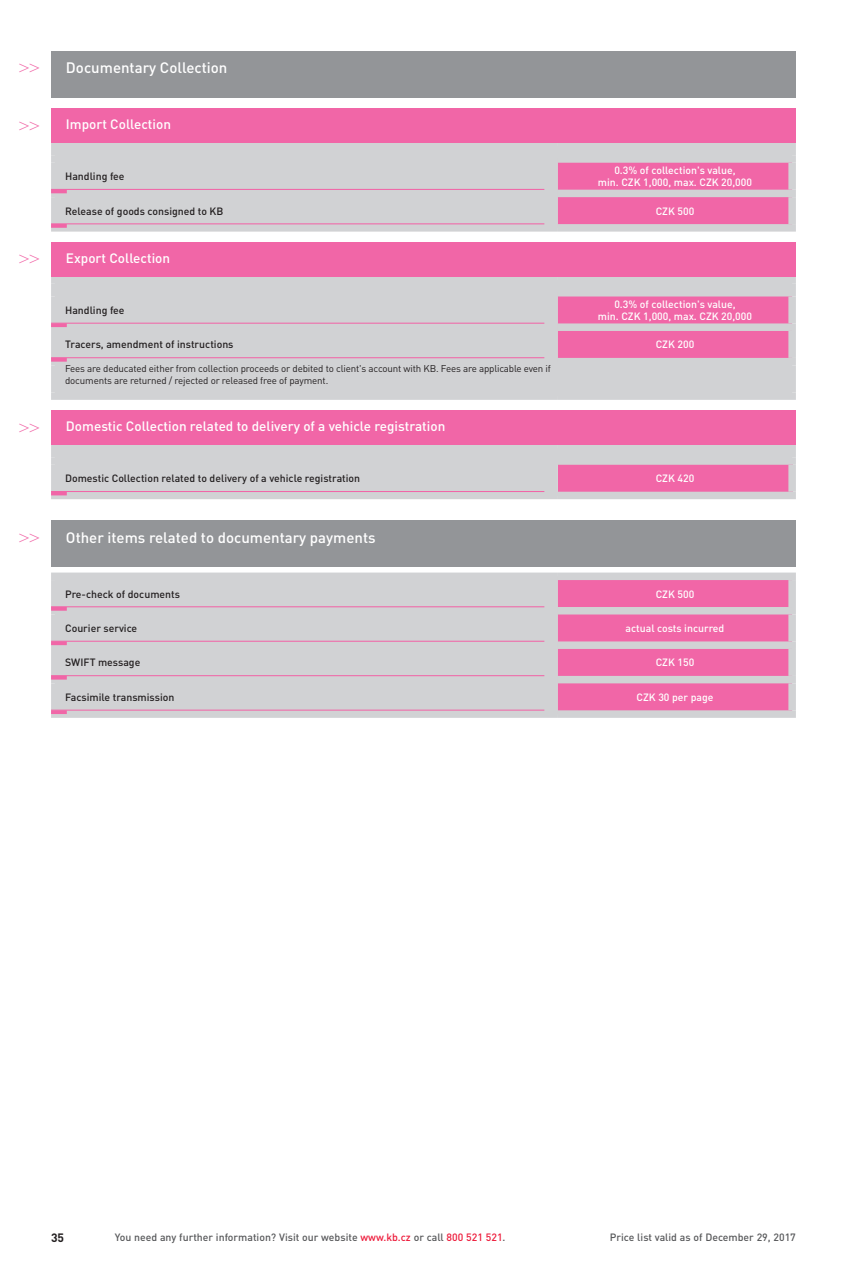
<style>
.page{position:relative;width:847px;height:1263px;background:#fff}
.page>*{position:absolute;margin:0;border:0;box-sizing:border-box;transform-origin:0 0}
.t1{font:18px "Times New Roman";color:#f166a7}
.t2{font:500 15px "DIN Pro";color:#fff}
.t3{font:500 13.5px "DIN Pro";color:#fff}
.t4{font:700 12px "DIN Pro";color:#231f20}
.t5{font:500 10.5px "DIN Pro";color:#231f20}
.t6{font:500 10.5px/12px "DIN Pro";color:#fff;text-align:center}
.t7{font:500 10.5px "DIN Pro";color:#57585a}
.t8{font:9.75px/11.2px "DIN Pro";letter-spacing:-.015em;color:#231f20}
.s1{color:#ed1a3a}
</style>
<div class="page">
<div style="left:51px;top:51px;width:744px;height:47px;background:#939598"></div>
<div style="left:59px;top:284px;width:729px;height:108px;background:#d1d2d4"></div>
<div style="left:51px;top:276px;width:506px;height:8px;background:#d1d2d4"></div>
<div style="left:51px;top:284px;width:8px;height:5px;background:#d1d2d4"></div>
<div style="left:557px;top:276px;width:238px;height:8px;background:#d1d2d4"></div>
<svg style="left:557px;top:284px;width:238px;height:74px;background:#ed70ab"></svg>
<div style="left:51px;top:289px;width:506px;height:7px;background:#d1d2d4"></div>
<div style="left:51px;top:296px;width:8px;height:27px;background:#d1d2d4"></div>
<div style="left:557px;top:289px;width:238px;height:7px;background:#d1d2d4"></div>
<div style="left:788px;top:296px;width:7px;height:27px;background:#d1d2d4"></div>
<div style="left:51px;top:323px;width:506px;height:8px;background:#d1d2d4"></div>
<div style="left:51px;top:331px;width:8px;height:27px;background:#d1d2d4"></div>
<div style="left:557px;top:323px;width:238px;height:8px;background:#d1d2d4"></div>
<div style="left:788px;top:331px;width:7px;height:27px;background:#d1d2d4"></div>
<div style="left:51px;top:358px;width:506px;height:7px;background:#d1d2d4"></div>
<div style="left:51px;top:365px;width:8px;height:27px;background:#d1d2d4"></div>
<div style="left:557px;top:358px;width:238px;height:7px;background:#d1d2d4"></div>
<div style="left:788px;top:365px;width:7px;height:27px;background:#d1d2d4"></div>
<div style="left:51px;top:392px;width:506px;height:8px;background:#d1d2d4"></div>
<div style="left:557px;top:392px;width:238px;height:8px;background:#d1d2d4"></div>
<div style="left:51px;top:242px;width:744px;height:34px;background:#f166a7"></div>
<hr style="left:51px;top:323px;width:493px;height:1px;background:#f166a7">
<hr style="left:51px;top:323px;width:16px;height:4px;background:#f166a7">
<hr style="left:51px;top:357px;width:493px;height:1px;background:#f166a7">
<svg style="left:51px;top:358px;width:16px;height:4px"></svg>
<div style="left:51px;top:444px;width:506px;height:8px;background:#d1d2d4"></div>
<div style="left:51px;top:452px;width:8px;height:5px;background:#d1d2d4"></div>
<div style="left:557px;top:444px;width:238px;height:8px;background:#d1d2d4"></div>
<svg style="left:59px;top:452px;width:736px;height:40px;background:#d9b4c7"></svg>
<div style="left:51px;top:457px;width:506px;height:8px;background:#d1d2d4"></div>
<div style="left:51px;top:465px;width:8px;height:27px;background:#d1d2d4"></div>
<div style="left:557px;top:457px;width:238px;height:8px;background:#d1d2d4"></div>
<div style="left:788px;top:465px;width:7px;height:27px;background:#d1d2d4"></div>
<div style="left:51px;top:492px;width:506px;height:7px;background:#d1d2d4"></div>
<div style="left:557px;top:492px;width:238px;height:7px;background:#d1d2d4"></div>
<div style="left:51px;top:410px;width:744px;height:34px;background:#f166a7"></div>
<hr style="left:51px;top:491px;width:493px;height:1px;background:#f166a7">
<hr style="left:51px;top:492px;width:16px;height:3px;background:#f166a7">
<div style="left:51px;top:520px;width:744px;height:47px;background:#939598"></div>
<div style="left:59px;top:580px;width:498px;height:130px;background:#d1d2d4"></div>
<div style="left:557px;top:580px;width:231px;height:130px;background:#f166a7"></div>
<div style="left:51px;top:572px;width:506px;height:8px;background:#d1d2d4"></div>
<div style="left:51px;top:580px;width:8px;height:27px;background:#d1d2d4"></div>
<div style="left:557px;top:572px;width:238px;height:8px;background:#d1d2d4"></div>
<div style="left:788px;top:580px;width:7px;height:27px;background:#d1d2d4"></div>
<div style="left:51px;top:607px;width:506px;height:7px;background:#d1d2d4"></div>
<div style="left:51px;top:614px;width:8px;height:27px;background:#d1d2d4"></div>
<div style="left:557px;top:607px;width:238px;height:7px;background:#d1d2d4"></div>
<div style="left:788px;top:614px;width:7px;height:27px;background:#d1d2d4"></div>
<div style="left:51px;top:641px;width:506px;height:8px;background:#d1d2d4"></div>
<div style="left:51px;top:649px;width:8px;height:27px;background:#d1d2d4"></div>
<div style="left:557px;top:641px;width:238px;height:8px;background:#d1d2d4"></div>
<div style="left:788px;top:649px;width:7px;height:27px;background:#d1d2d4"></div>
<div style="left:51px;top:676px;width:506px;height:7px;background:#d1d2d4"></div>
<div style="left:51px;top:683px;width:8px;height:27px;background:#d1d2d4"></div>
<div style="left:557px;top:676px;width:238px;height:7px;background:#d1d2d4"></div>
<div style="left:788px;top:683px;width:7px;height:27px;background:#d1d2d4"></div>
<div style="left:51px;top:710px;width:506px;height:8px;background:#d1d2d4"></div>
<div style="left:557px;top:710px;width:238px;height:8px;background:#d1d2d4"></div>
<hr style="left:51px;top:606px;width:493px;height:1px;background:#f166a7">
<svg style="left:51px;top:607px;width:16px;height:4px"></svg>
<hr style="left:51px;top:641px;width:493px;height:1px;background:#f166a7">
<hr style="left:51px;top:641px;width:16px;height:4px;background:#f166a7">
<hr style="left:51px;top:675px;width:493px;height:1px;background:#f166a7">
<svg style="left:51px;top:676px;width:16px;height:4px"></svg>
<hr style="left:51px;top:710px;width:493px;height:1px;background:#f166a7">
<hr style="left:51px;top:710px;width:16px;height:4px;background:#f166a7">
<div style="left:59px;top:150px;width:498px;height:74px;background:#d1d2d4"></div>
<div style="left:51px;top:142px;width:506px;height:8px;background:#d1d2d4"></div>
<div style="left:51px;top:150px;width:8px;height:5px;background:#d1d2d4"></div>
<div style="left:557px;top:142px;width:238px;height:8px;background:#d1d2d4"></div>
<svg style="left:557px;top:150px;width:238px;height:74px;background:#ed70ab"></svg>
<div style="left:51px;top:155px;width:506px;height:8px;background:#d1d2d4"></div>
<div style="left:51px;top:163px;width:8px;height:27px;background:#d1d2d4"></div>
<div style="left:557px;top:155px;width:238px;height:8px;background:#d1d2d4"></div>
<div style="left:788px;top:163px;width:7px;height:27px;background:#d1d2d4"></div>
<div style="left:51px;top:190px;width:506px;height:7px;background:#d1d2d4"></div>
<div style="left:51px;top:197px;width:8px;height:27px;background:#d1d2d4"></div>
<div style="left:557px;top:190px;width:238px;height:7px;background:#d1d2d4"></div>
<div style="left:788px;top:197px;width:7px;height:27px;background:#d1d2d4"></div>
<div style="left:51px;top:224px;width:506px;height:8px;background:#d1d2d4"></div>
<div style="left:557px;top:224px;width:238px;height:8px;background:#d1d2d4"></div>
<div style="left:51px;top:108px;width:744px;height:34px;background:#f166a7"></div>
<hr style="left:51px;top:223px;width:493px;height:1px;background:#f166a7">
<svg style="left:51px;top:224px;width:16px;height:4px"></svg>
<hr style="left:51px;top:189px;width:493px;height:1px;background:#f166a7">
<hr style="left:51px;top:190px;width:16px;height:3px;background:#f166a7">
<h1 class="t1" style="left:19px;top:56px;width:22px">&gt;&gt;</h1>
<h2 class="t2" style="left:66px;top:57px;width:163px">Documentary Collection</h2>
<h1 class="t1" style="left:19px;top:113px;width:22px">&gt;&gt;</h1>
<p class="t3" style="left:66px;top:115px;width:107px">Import Collection</p>
<p class="t5" style="left:65px;top:169px;width:61px">Handling fee</p>
<p class="t6" style="left:597px;top:164px;width:155px">0.3% of collection's value,<br>min. CZK 1,000, max. CZK 20,000</p>
<p class="t5" style="left:65px;top:204px;width:160px">Release of goods consigned to KB</p>
<p class="t6" style="left:655px;top:204px;width:40px">CZK 500</p>
<h1 class="t1" style="left:19px;top:247px;width:22px">&gt;&gt;</h1>
<p class="t3" style="left:66px;top:249px;width:106px">Export Collection</p>
<p class="t5" style="left:65px;top:303px;width:61px">Handling fee</p>
<p class="t6" style="left:597px;top:298px;width:155px">0.3% of collection's value,<br>min. CZK 1,000, max. CZK 20,000</p>
<p class="t5" style="left:65px;top:337px;width:170px">Tracers, amendment of instructions</p>
<p class="t6" style="left:655px;top:338px;width:40px">CZK 200</p>
<p class="t8" style="left:65px;top:363px;width:487px">Fees are deducated either from collection proceeds or debited to client's account with KB. Fees are applicable even if documents are returned / rejected or released free of payment.</p>
<h1 class="t1" style="left:19px;top:415px;width:22px">&gt;&gt;</h1>
<p class="t3" style="left:66px;top:417px;width:381px">Domestic Collection related to delivery of a vehicle registration</p>
<p class="t5" style="left:65px;top:471px;width:296px">Domestic Collection related to delivery of a vehicle registration</p>
<p class="t6" style="left:655px;top:472px;width:40px">CZK 420</p>
<h1 class="t1" style="left:19px;top:526px;width:22px">&gt;&gt;</h1>
<h2 class="t2" style="left:66px;top:527px;width:311px">Other items related to documentary payments</h2>
<p class="t5" style="left:65px;top:587px;width:116px">Pre-check of documents</p>
<p class="t6" style="left:655px;top:587px;width:40px">CZK 500</p>
<p class="t5" style="left:65px;top:621px;width:74px">Courier service</p>
<p class="t6" style="left:625px;top:622px;width:100px">actual costs incurred</p>
<p class="t5" style="left:65px;top:655px;width:77px">SWIFT message</p>
<p class="t6" style="left:655px;top:656px;width:40px">CZK 150</p>
<p class="t5" style="left:65px;top:690px;width:111px">Facsimile transmission</p>
<p class="t6" style="left:636px;top:691px;width:78px">CZK 30 per page</p>
<p class="t4" style="left:51px;top:1229px;width:15px">35</p>
<p class="t7" style="left:115px;top:1230px;width:392px">You need any further information? Visit our website <span class="s1">www.kb.cz</span> or call <span class="s1">800 521 521</span>.</p>
<p class="t7" style="left:609px;top:1230px;width:187px">Price list valid as of December 29, 2017</p>
</div>
